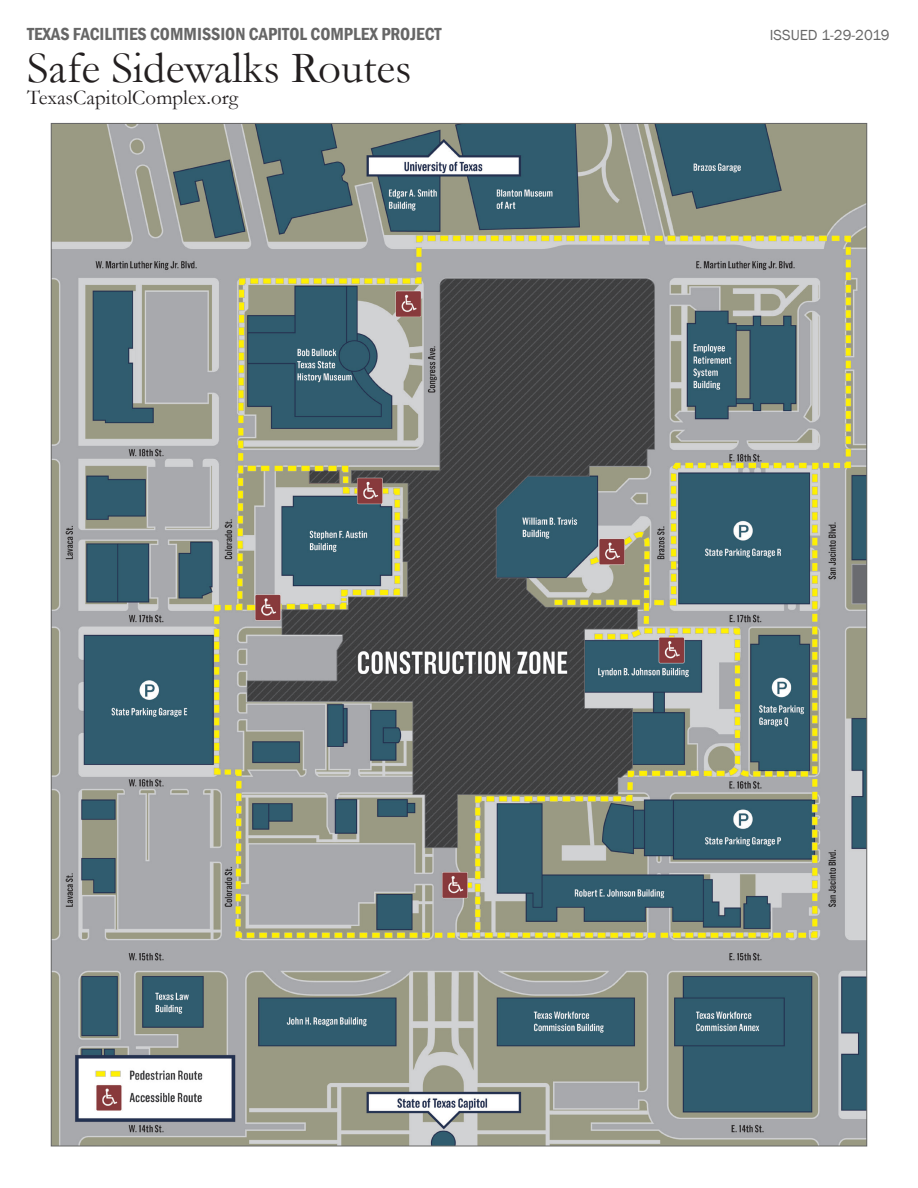
<style>
.page{position:relative;width:918px;height:1188px;background:#fff}
.page>*{position:absolute;margin:0;border:0;box-sizing:border-box;transform-origin:0 0}
.t1{font:45px "Garamond";color:#231f20}
.t2{font:21px "Garamond";color:#231f20}
.t3{font:600 condensed 18px "Franklin Gothic";color:#666}
.t4{font:15px "Franklin Gothic";color:#666}
</style>
<div class="page">
<img style="left:53px;top:125px;width:812px;height:1019px">
<p class="t3" style="left:27px;top:22px;width:416px">TEXAS FACILITIES COMMISSION CAPITOL COMPLEX PROJECT</p>
<p class="t4" style="left:770px;top:25px;width:121px">ISSUED 1-29-2019</p>
<h1 class="t1" style="left:27px;top:38px;width:386px">Safe Sidewalks Routes</h1>
<p class="t2" style="left:27px;top:83px;width:213px">TexasCapitolComplex.org</p>
</div>
